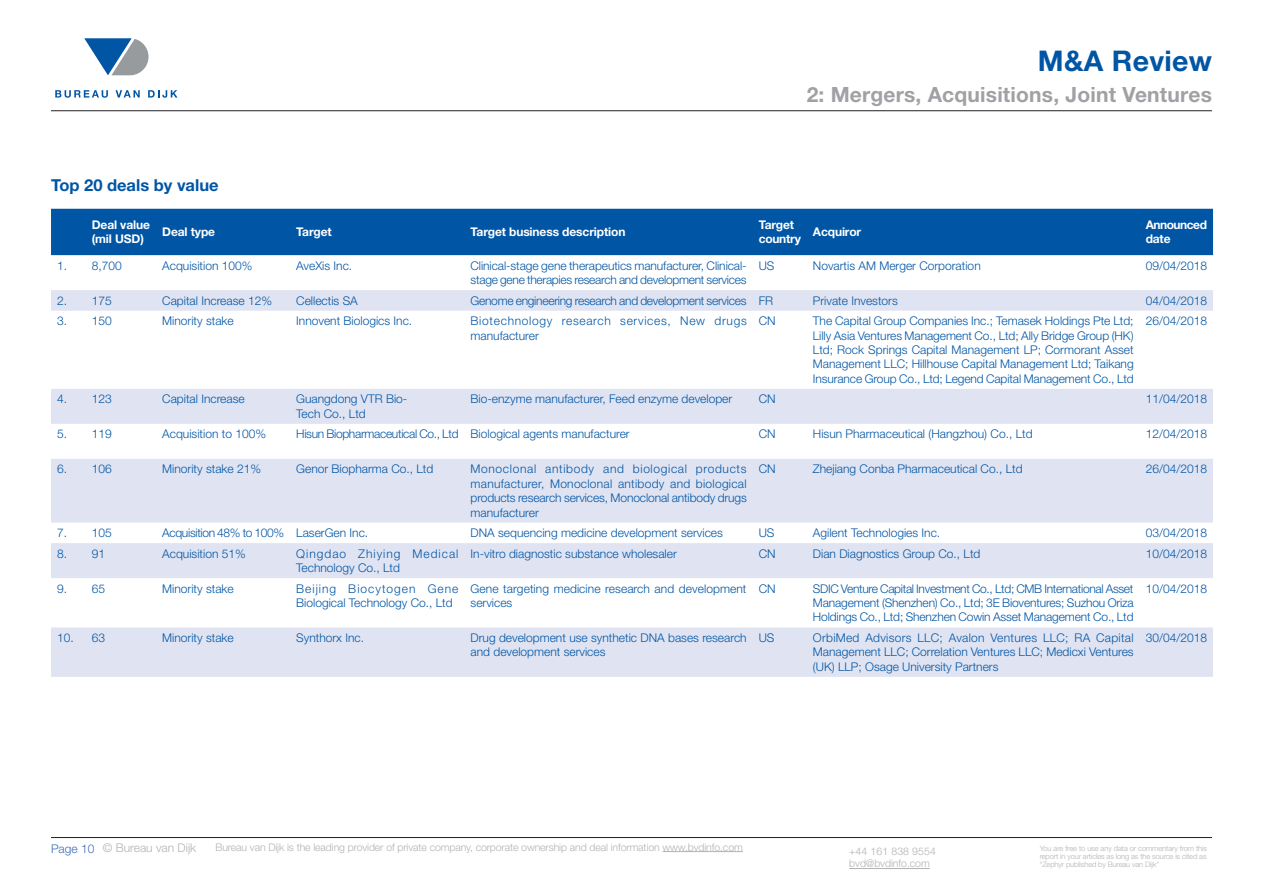
<style>
.page{position:relative;width:1263px;height:893px;background:#fff}
.page>*{position:absolute;margin:0;border:0;box-sizing:border-box;transform-origin:0 0}
.t1{font:700 28.5px "Helvetica Neue LTW1 G";letter-spacing:.01em;color:#0155a5}
.t2{font:700 21px "Helvetica Neue LTW1 G";letter-spacing:.01em;color:#a0a1a5}
.t3{font:700 16.5px "Helvetica Neue LTW1 G";color:#0155a5}
.t4{font:300 12px/14.4px "Helvetica Neue LT Std";color:#0155a5}
.t5{font:300 12px "Helvetica Neue LT Std";letter-spacing:-.025em;color:#0155a5}
.t6{font:700 12px/14.4px "Helvetica Neue LTW1 G";letter-spacing:-.01em;color:#fff}
.t7{font:300 12px/14.4px "Helvetica Neue LT Std";letter-spacing:.06em;color:#0155a5}
.t8{font:300 12px/14.4px "Helvetica Neue LT Std";letter-spacing:.085em;color:#0155a5}
.t9{font:300 12px "Helvetica Neue LT Std";color:#b1b2b6}
.t10{font:700 12px/14.4px "Helvetica Neue LTW1 G";letter-spacing:-.04em;color:#fff}
.t11{font:300 10.5px/12.6px "Helvetica Neue LT Std";letter-spacing:-.01em;color:#b1b2b6}
.t12{font:300 7.5px/8.2px "Helvetica Neue LT Std";letter-spacing:-.015em;color:#b1b2b6;text-align:justify}
.s1{color:#3d6bb3}
</style>
<div class="page">
<hr style="left:849px;top:868px;width:81px;height:1px;background:#b1b2b6">
<hr style="left:51px;top:110px;width:1161px;height:1px;background:#231f20">
<hr style="left:51px;top:837px;width:1161px;height:1px;background:#231f20">
<svg style="left:84px;top:38px;width:65px;height:37px"></svg>
<svg style="left:55px;top:90px;width:53px;height:8px"></svg>
<svg style="left:116px;top:90px;width:24px;height:8px"></svg>
<svg style="left:148px;top:90px;width:30px;height:8px"></svg>
<hr style="left:662px;top:851px;width:81px;height:1px;background:#b1b2b6">
<div style="left:51px;top:209px;width:1162px;height:46px;background:#0155a5"></div>
<svg style="left:51px;top:290px;width:1162px;height:387px;fill:#e0e4f2"></svg>
<h1 class="t1" style="left:1038px;top:43px;width:176px">M&amp;A Review</h1>
<h2 class="t2" style="left:807px;top:82px;width:407px">2: Mergers, Acquisitions, Joint Ventures</h2>
<h3 class="t3" style="left:51px;top:175px;width:169px">Top 20 deals by value</h3>
<p class="t6" style="left:92px;top:217px;width:60px">Deal value (mil USD)</p>
<p class="t6" style="left:162px;top:225px;width:54px">Deal type</p>
<p class="t6" style="left:296px;top:225px;width:37px">Target</p>
<p class="t6" style="left:471px;top:225px;width:156px">Target business description</p>
<p class="t6" style="left:759px;top:217px;width:44px">Target country</p>
<p class="t6" style="left:813px;top:225px;width:50px">Acquiror</p>
<p class="t10" style="left:1146px;top:217px;width:63px">Announced date</p>
<p class="t4" style="left:57px;top:258px;width:66px">1. 8,700</p>
<p class="t4" style="left:162px;top:258px;width:92px">Acquisition 100%</p>
<p class="t4" style="left:296px;top:258px;width:58px">AveXis Inc.</p>
<p class="t4" style="left:471px;top:258px;width:278px">Clinical-stage gene therapeutics manufacturer, Clinical&shy;stage gene therapies research and development services</p>
<p class="t4" style="left:759px;top:258px;width:17px">US</p>
<p class="t4" style="left:813px;top:258px;width:169px">Novartis AM Merger Corporation</p>
<p class="t4" style="left:1146px;top:258px;width:63px">09/04/2018</p>
<p class="t4" style="left:57px;top:293px;width:56px">2. 175</p>
<p class="t4" style="left:162px;top:293px;width:111px">Capital Increase 12%</p>
<p class="t4" style="left:296px;top:293px;width:63px">Cellectis SA</p>
<p class="t5" style="left:471px;top:293px;width:304px">Genome engineering research and development services FR</p>
<p class="t4" style="left:813px;top:293px;width:86px">Private Investors</p>
<p class="t4" style="left:1146px;top:293px;width:63px">04/04/2018</p>
<p class="t4" style="left:57px;top:313px;width:56px">3. 150</p>
<p class="t4" style="left:162px;top:313px;width:73px">Minority stake</p>
<p class="t4" style="left:296px;top:313px;width:118px">Innovent Biologics Inc.</p>
<p class="t7" style="left:471px;top:313px;width:278px">Biotechnology research services, New drugs manufacturer</p>
<p class="t4" style="left:759px;top:313px;width:18px">CN</p>
<p class="t4" style="left:813px;top:313px;width:322px;text-align:justify">The Capital Group Companies Inc.; Temasek Holdings Pte Ltd; Lilly Asia Ventures Management Co., Ltd; Ally Bridge Group (HK)<br>Ltd; Rock Springs Capital Management LP; Cormorant Asset Management LLC; Hillhouse Capital Management Ltd; Taikang Insurance Group Co., Ltd; Legend Capital Management Co., Ltd</p>
<p class="t4" style="left:1146px;top:313px;width:63px">26/04/2018</p>
<p class="t4" style="left:57px;top:392px;width:56px">4. 123</p>
<p class="t4" style="left:162px;top:392px;width:84px">Capital Increase</p>
<p class="t4" style="left:296px;top:392px;width:113px">Guangdong VTR Bio-<br>Tech Co., Ltd</p>
<p class="t4" style="left:471px;top:392px;width:263px">Bio-enzyme manufacturer, Feed enzyme developer</p>
<p class="t4" style="left:759px;top:392px;width:18px">CN</p>
<p class="t4" style="left:1146px;top:392px;width:63px">11/04/2018</p>
<p class="t4" style="left:57px;top:427px;width:56px">5. 119</p>
<p class="t4" style="left:162px;top:427px;width:105px">Acquisition to 100%</p>
<p class="t4" style="left:296px;top:427px;width:335px">Hisun Biopharmaceutical Co., Ltd Biological agents manufacturer</p>
<p class="t4" style="left:759px;top:427px;width:18px">CN</p>
<p class="t4" style="left:813px;top:427px;width:221px">Hisun Pharmaceutical (Hangzhou) Co., Ltd</p>
<p class="t4" style="left:1146px;top:427px;width:63px">12/04/2018</p>
<p class="t4" style="left:57px;top:462px;width:56px">6. 106</p>
<p class="t4" style="left:162px;top:462px;width:100px">Minority stake 21%</p>
<p class="t4" style="left:296px;top:462px;width:139px">Genor Biopharma Co., Ltd</p>
<p class="t4" style="left:471px;top:462px;width:278px;text-align:justify">Monoclonal antibody and biological products manufacturer, Monoclonal antibody and biological products research services, Monoclonal antibody drugs manufacturer</p>
<p class="t4" style="left:759px;top:462px;width:18px">CN</p>
<p class="t4" style="left:813px;top:462px;width:211px">Zhejiang Conba Pharmaceutical Co., Ltd</p>
<p class="t4" style="left:1146px;top:462px;width:63px">26/04/2018</p>
<p class="t4" style="left:57px;top:525px;width:56px">7. 105</p>
<p class="t5" style="left:162px;top:525px;width:207px">Acquisition 48% to 100% LaserGen Inc.</p>
<p class="t4" style="left:471px;top:525px;width:254px">DNA sequencing medicine development services</p>
<p class="t4" style="left:759px;top:525px;width:17px">US</p>
<p class="t4" style="left:813px;top:525px;width:129px">Agilent Technologies Inc.</p>
<p class="t4" style="left:1146px;top:525px;width:63px">03/04/2018</p>
<p class="t4" style="left:57px;top:546px;width:50px">8. 91</p>
<p class="t4" style="left:162px;top:546px;width:85px">Acquisition 51%</p>
<p class="t8" style="left:296px;top:546px;width:164px">Qingdao Zhiying Medical<br>Technology Co., Ltd</p>
<p class="t4" style="left:471px;top:546px;width:208px">In-vitro diagnostic substance wholesaler</p>
<p class="t4" style="left:759px;top:546px;width:18px">CN</p>
<p class="t4" style="left:813px;top:546px;width:169px">Dian Diagnostics Group Co., Ltd</p>
<p class="t4" style="left:1146px;top:546px;width:63px">10/04/2018</p>
<p class="t4" style="left:57px;top:581px;width:50px">9. 65</p>
<p class="t4" style="left:162px;top:581px;width:73px">Minority stake</p>
<p class="t4" style="left:296px;top:581px;width:164px">Beijing Biocytogen Gene<br>Biological Technology Co., Ltd</p>
<p class="t4" style="left:471px;top:581px;width:277px">Gene targeting medicine research and development services</p>
<p class="t4" style="left:759px;top:581px;width:18px">CN</p>
<p class="t4" style="left:813px;top:581px;width:322px;text-align:justify">SDIC Venture Capital Investment Co., Ltd; CMB International Asset Management (Shenzhen) Co., Ltd; 3E Bioventures; Suzhou Oriza Holdings Co., Ltd; Shenzhen Cowin Asset Management Co., Ltd</p>
<p class="t4" style="left:1146px;top:581px;width:63px">10/04/2018</p>
<p class="t4" style="left:57px;top:630px;width:50px">10. 63</p>
<p class="t4" style="left:162px;top:630px;width:73px">Minority stake</p>
<p class="t4" style="left:296px;top:630px;width:69px">Synthorx Inc.</p>
<p class="t4" style="left:471px;top:630px;width:278px">Drug development use synthetic DNA bases research and development services</p>
<p class="t4" style="left:759px;top:630px;width:17px">US</p>
<p class="t4" style="left:813px;top:630px;width:322px;text-align:justify">OrbiMed Advisors LLC; Avalon Ventures LLC; RA Capital Management LLC; Correlation Ventures LLC; Medicxi Ventures (UK) LLP; Osage University Partners</p>
<p class="t4" style="left:1146px;top:630px;width:63px">30/04/2018</p>
<p class="t9" style="left:51px;top:840px;width:147px"><span class="s1">Page 10</span> © Bureau van Dijk</p>
<p class="t11" style="left:215px;top:840px;width:529px">Bureau van Dijk is the leading provider of private company, corporate ownership and deal information www.bvdinfo.com</p>
<p class="t11" style="left:849px;top:845px;width:88px">+44 161 838 9554 bvd@bvdinfo.com</p>
<p class="t12" style="left:1040px;top:844px;width:169px">You are free to use any data or commentary from this report in your articles as long as the source is cited as “Zephyr published by Bureau van Dijk”</p>
</div>
